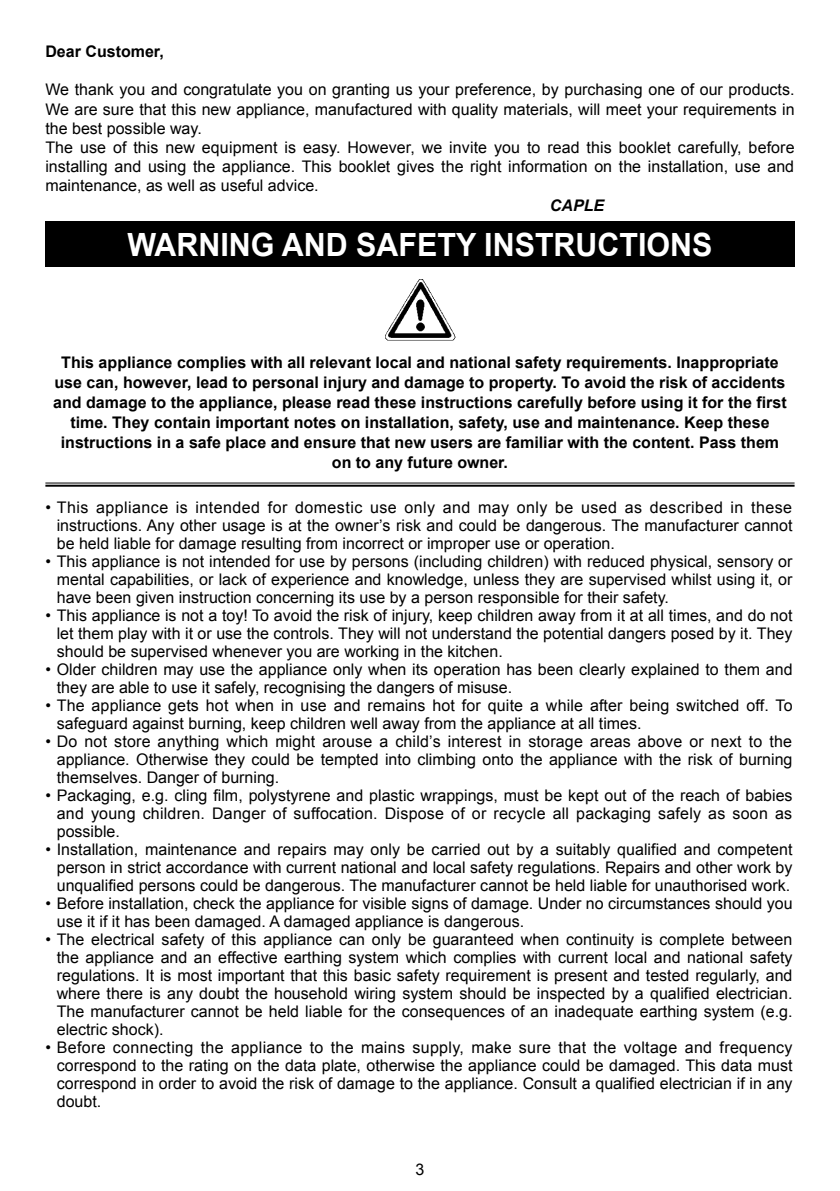
<style>
.page{position:relative;width:840px;height:1191px;background:#fff}
.page>*{position:absolute;margin:0;border:0;box-sizing:border-box;transform-origin:0 0}
.t1{font:700 32px "Arial";color:#fff;scale:.95 1}
.t2{font:16px/18px "Arial";color:#000;text-align:justify}
.t3{font:700 16px/20px "Arial";color:#000;text-align:center}
.t4{font:italic 700 16px "Arial";color:#000}
</style>
<div class="page">
<div style="left:45px;top:221px;width:749px;height:46px;background:#000"></div>
<img style="left:385px;top:279px;width:71px;height:62px">
<hr style="left:45px;top:483px;width:749px;height:1px;background:#000">
<hr style="left:45px;top:485px;width:749px;height:2px;background:#000">
<p class="t3" style="left:45px;top:42px;width:120px">Dear Customer,</p>
<p class="t2" style="left:45px;top:80px;width:750px;line-height:19.2px;text-align:left">We thank you and congratulate you on granting us your preference, by purchasing one of our products.<br>We are sure that this new appliance, manufactured with quality materials, will meet your requirements in the best possible way.<br>The use of this new equipment is easy. However, we invite you to read this booklet carefully, before installing and using the appliance. This booklet gives the right information on the installation, use and maintenance, as well as useful advice.</p>
<p class="t4" style="left:549px;top:194px;width:56px">CAPLE</p>
<h1 class="t1" style="left:127px;top:223px;width:617px">wARNING AND SAFETY INSTRUCTIONS</h1>
<p class="t3" style="left:53px;top:353px;width:734px">This appliance complies with all relevant local and national safety requirements. Inappropriate use can, however, lead to personal injury and damage to property. To avoid the risk of accidents and damage to the appliance, please read these instructions carefully before using it for the first time. They contain important notes on installation, safety, use and maintenance. Keep these instructions in a safe place and ensure that new users are familiar with the content. Pass them on to any future owner.</p>
<p class="t2" style="left:57px;top:498px;width:736px;text-indent:-11px">• This appliance is intended for domestic use only and may only be used as described in these instructions. Any other usage is at the owner’s risk and could be dangerous. The manufacturer cannot be held liable for damage resulting from incorrect or improper use or operation.</p>
<p class="t2" style="left:57px;top:552px;width:736px;text-indent:-11px">• This appliance is not intended for use by persons (including children) with reduced physical, sensory or mental capabilities, or lack of experience and knowledge, unless they are supervised whilst using it, or have been given instruction concerning its use by a person responsible for their safety.</p>
<p class="t2" style="left:57px;top:606px;width:736px;text-indent:-11px">• This appliance is not a toy! To avoid the risk of injury, keep children away from it at all times, and do not let them play with it or use the controls. They will not understand the potential dangers posed by it. They should be supervised whenever you are working in the kitchen.</p>
<p class="t2" style="left:57px;top:660px;width:737px;text-indent:-11px">• Older children may use the appliance only when its operation has been clearly explained to them and they are able to use it safely, recognising the dangers of misuse.</p>
<p class="t2" style="left:57px;top:696px;width:737px;text-indent:-11px">• The appliance gets hot when in use and remains hot for quite a while after being switched off. To safeguard against burning, keep children well away from the appliance at all times.</p>
<p class="t2" style="left:57px;top:732px;width:736px;text-indent:-11px">• Do not store anything which might arouse a child’s interest in storage areas above or next to the appliance. Otherwise they could be tempted into climbing onto the appliance with the risk of burning themselves. Danger of burning.</p>
<p class="t2" style="left:57px;top:786px;width:737px;text-indent:-11px">• Packaging, e.g. cling film, polystyrene and plastic wrappings, must be kept out of the reach of babies and young children. Danger of suffocation. Dispose of or recycle all packaging safely as soon as possible.</p>
<p class="t2" style="left:57px;top:840px;width:737px;text-indent:-11px">• Installation, maintenance and repairs may only be carried out by a suitably qualified and competent person in strict accordance with current national and local safety regulations. Repairs and other work by unqualified persons could be dangerous. The manufacturer cannot be held liable for unauthorised work.</p>
<p class="t2" style="left:57px;top:894px;width:737px;text-indent:-11px">• Before installation, check the appliance for visible signs of damage. Under no circumstances should you use it if it has been damaged. A damaged appliance is dangerous.</p>
<p class="t2" style="left:57px;top:930px;width:736px;text-indent:-11px">• The electrical safety of this appliance can only be guaranteed when continuity is complete between the appliance and an effective earthing system which complies with current local and national safety regulations. It is most important that this basic safety requirement is present and tested regularly, and where there is any doubt the household wiring system should be inspected by a qualified electrician.<br>The manufacturer cannot be held liable for the consequences of an inadequate earthing system (e.g. electric shock).</p>
<p class="t2" style="left:57px;top:1038px;width:737px;text-indent:-11px">• Before connecting the appliance to the mains supply, make sure that the voltage and frequency correspond to the rating on the data plate, otherwise the appliance could be damaged. This data must correspond in order to avoid the risk of damage to the appliance. Consult a qualified electrician if in any doubt.</p>
<p class="t2" style="left:415px;top:1161px;width:10px">3</p>
</div>
